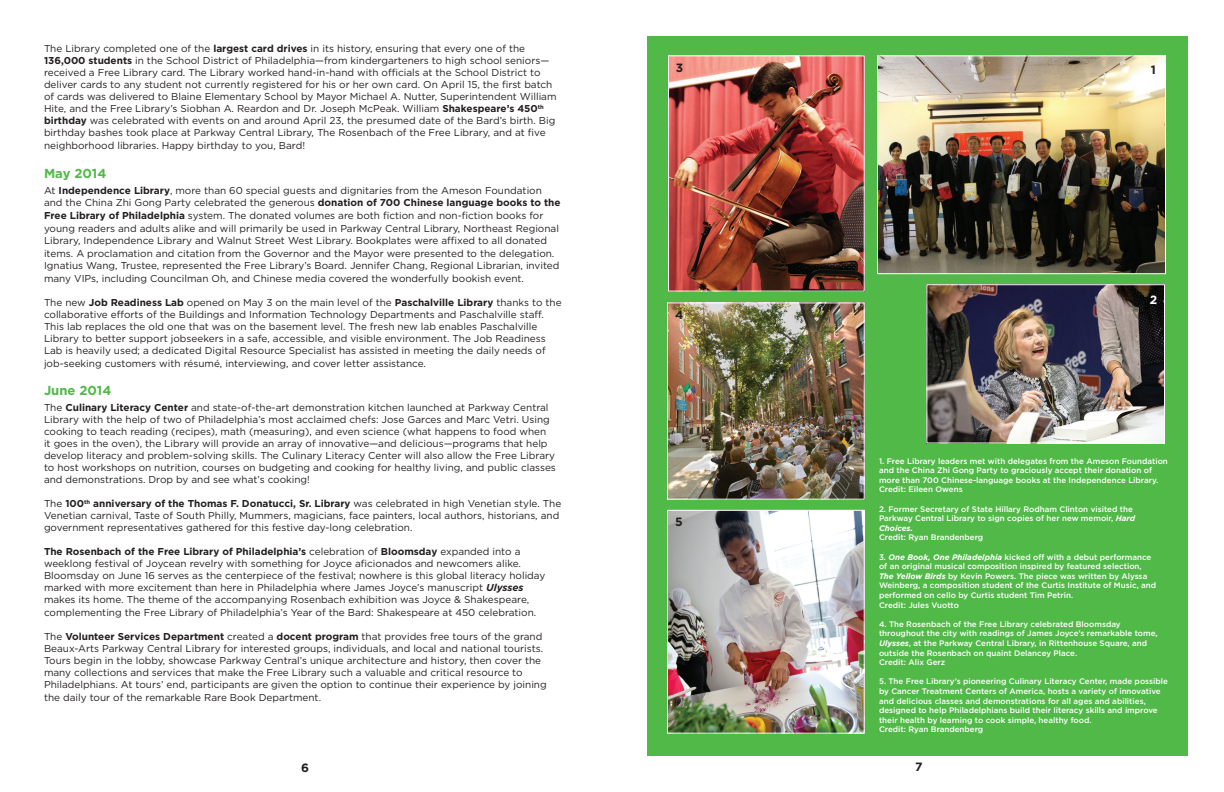
<style>
.page{position:relative;width:1224px;height:792px;background:#fff}
.page>*{position:absolute;margin:0;border:0;box-sizing:border-box;transform-origin:0 0}
.t1{font:700 13px "Gotham";color:#51b948}
.t2{font:700 12px "Gotham";color:#231f20}
.t3{font:700 12px "Gotham";color:#fff}
.t4{font:10px/12.1px "Gotham";color:#231f20}
.t5{font:500 8px/9.6px "Gotham";color:#fff}
.s1{font-weight:700}
.s2{font-weight:700;font-style:italic}
</style>
<div class="page">
<div style="left:647px;top:36px;width:541px;height:720px;background:#51b948"></div>
<img style="left:669px;top:512px;width:194px;height:220px">
<div style="left:667px;top:510px;width:198px;height:224px;border:1px solid #fff"></div>
<img style="left:928px;top:286px;width:235px;height:156px">
<div style="left:926px;top:284px;width:239px;height:160px;border:1px solid #fff"></div>
<img style="left:879px;top:57px;width:285px;height:215px">
<div style="left:877px;top:55px;width:289px;height:219px;border:1px solid #fff"></div>
<img style="left:670px;top:57px;width:193px;height:233px">
<div style="left:668px;top:55px;width:197px;height:237px;border:1px solid #fff"></div>
<img style="left:669px;top:304px;width:194px;height:194px">
<div style="left:667px;top:302px;width:198px;height:198px;border:1px solid #fff"></div>
<p class="t4" style="left:44px;top:43px;width:514px">The Library completed one of the <span class="s1">largest card drives</span> in its history, ensuring that every one of the <span class="s1">136,000 students</span> in the School District of Philadelphia—from kindergarteners to high school seniors— received a Free Library card. The Library worked hand-in-hand with officials at the School District to deliver cards to any student not currently registered for his or her own card. On April 15, the first batch of cards was delivered to Blaine Elementary School by Mayor Michael A. Nutter, Superintendent William Hite, and the Free Library’s Siobhan A. Reardon and Dr. Joseph McPeak. William <span class="s1">Shakespeare’s 450</span><sup>th </sup><span class="s1">birthday</span> was celebrated with events on and around April 23, the presumed date of the Bard’s birth. Big birthday bashes took place at Parkway Central Library, The Rosenbach of the Free Library, and at five neighborhood libraries. Happy birthday to you, Bard!</p>
<h1 class="t1" style="left:44px;top:165px;width:64px">May 2014</h1>
<p class="t4" style="left:44px;top:184px;width:518px;line-height:12.6px">At <span class="s1">Independence Library</span>, more than 60 special guests and dignitaries from the Ameson Foundation and the China Zhi Gong Party celebrated the generous <span class="s1">donation of 700 Chinese language books to the Free Library of Philadelphia</span> system. The donated volumes are both fiction and non-fiction books for young readers and adults alike and will primarily be used in Parkway Central Library, Northeast Regional Library, Independence Library and Walnut Street West Library. Bookplates were affixed to all donated items. A proclamation and citation from the Governor and the Mayor were presented to the delegation.<br>Ignatius Wang, Trustee, represented the Free Library’s Board. Jennifer Chang, Regional Librarian, invited many VIPs, including Councilman Oh, and Chinese media covered the wonderfully bookish event.</p>
<p class="t4" style="left:44px;top:296px;width:519px">The new <span class="s1">Job Readiness Lab</span> opened on May 3 on the main level of the <span class="s1">Paschalville Library</span> thanks to the collaborative efforts of the Buildings and Information Technology Departments and Paschalville staff.<br>This lab replaces the old one that was on the basement level. The fresh new lab enables Paschalville Library to better support jobseekers in a safe, accessible, and visible environment. The Job Readiness Lab is heavily used; a dedicated Digital Resource Specialist has assisted in meeting the daily needs of job-seeking customers with résumé, interviewing, and cover letter assistance.</p>
<h1 class="t1" style="left:44px;top:382px;width:69px">June 2014</h1>
<p class="t4" style="left:44px;top:402px;width:513px">The <span class="s1">Culinary Literacy Center</span> and state-of-the-art demonstration kitchen launched at Parkway Central Library with the help of two of Philadelphia’s most acclaimed chefs: Jose Garces and Marc Vetri. Using cooking to teach reading (recipes), math (measuring), and even science (what happens to food when<br>it goes in the oven), the Library will provide an array of innovative—and delicious—programs that help develop literacy and problem-solving skills. The Culinary Literacy Center will also allow the Free Library to host workshops on nutrition, courses on budgeting and cooking for healthy living, and public classes and demonstrations. Drop by and see what’s cooking!</p>
<p class="t4" style="left:44px;top:498px;width:519px">The <span class="s1">100</span><sup>th</sup> <span class="s1">anniversary of the Thomas F. Donatucci, Sr. Library</span> was celebrated in high Venetian style. The<br>Venetian carnival, Taste of South Philly, Mummers, magicians, face painters, local authors, historians, and government representatives gathered for this festive day-long celebration.</p>
<p class="t4" style="left:44px;top:546px;width:503px"><span class="s1">The Rosenbach of the Free Library of Philadelphia’s</span> celebration of <span class="s1">Bloomsday</span> expanded into a weeklong festival of Joycean revelry with something for Joyce aficionados and newcomers alike.<br>Bloomsday on June 16 serves as the centerpiece of the festival; nowhere is this global literacy holiday marked with more excitement than here in Philadelphia where James Joyce’s manuscript <span class="s2">Ulysses </span>makes its home. The theme of the accompanying Rosenbach exhibition was Joyce &amp; Shakespeare, complementing the Free Library of Philadelphia’s Year of the Bard: Shakespeare at 450 celebration.</p>
<p class="t4" style="left:44px;top:630px;width:504px">The <span class="s1">Volunteer Services Department</span> created a <span class="s1">docent program</span> that provides free tours of the grand Beaux-Arts Parkway Central Library for interested groups, individuals, and local and national tourists.<br>Tours begin in the lobby, showcase Parkway Central’s unique architecture and history, then cover the many collections and services that make the Free Library such a valuable and critical resource to Philadelphians. At tours’ end, participants are given the option to continue their experience by joining the daily tour of the remarkable Rare Book Department.</p>
<p class="t2" style="left:676px;top:59px;width:9px">3</p>
<p class="t2" style="left:1151px;top:61px;width:7px">1</p>
<p class="t2" style="left:675px;top:306px;width:10px">4</p>
<p class="t2" style="left:675px;top:514px;width:9px">5</p>
<p class="t3" style="left:1150px;top:292px;width:9px">2</p>
<p class="t5" style="left:879px;top:456px;width:290px">1. Free Library leaders met with delegates from the Ameson Foundation and the China Zhi Gong Party to graciously accept their donation of more than 700 Chinese-language books at the Independence Library.<br>Credit: Eileen Owens</p>
<p class="t5" style="left:879px;top:504px;width:258px">2. Former Secretary of State Hillary Rodham Clinton visited the<br>Parkway Central Library to sign copies of her new memoir, <span class="s2">Hard<br>Choices.</span></p>
<p class="t5" style="left:879px;top:533px;width:106px">Credit: Ryan Brandenberg</p>
<p class="t5" style="left:879px;top:552px;width:279px">3. <span class="s2">One Book, One Philadelphia</span> kicked off with a debut performance of an original musical composition inspired by featured selection, <span class="s2">The Yellow Birds</span> by Kevin Powers. The piece was written by Alyssa Weinberg, a composition student of the Curtis Institute of Music, and performed on cello by Curtis student Tim Petrin.<br>Credit: Jules Vuotto</p>
<p class="t5" style="left:879px;top:619px;width:280px">4. The Rosenbach of the Free Library celebrated Bloomsday throughout the city with readings of James Joyce’s remarkable tome, <span class="s2">Ulysses</span>, at the Parkway Central Library, in Rittenhouse Square, and outside the Rosenbach on quaint Delancey Place.<br>Credit: Alix Gerz</p>
<p class="t5" style="left:879px;top:677px;width:290px">5. The Free Library’s pioneering Culinary Literacy Center, made possible by Cancer Treatment Centers of America, hosts a variety of innovative and delicious classes and demonstrations for all ages and abilities, designed to help Philadelphians build their literacy skills and improve their health by learning to cook simple, healthy food.<br>Credit: Ryan Brandenberg</p>
<p class="t2" style="left:301px;top:760px;width:9px">6</p>
<p class="t2" style="left:915px;top:758px;width:9px">7</p>
</div>
